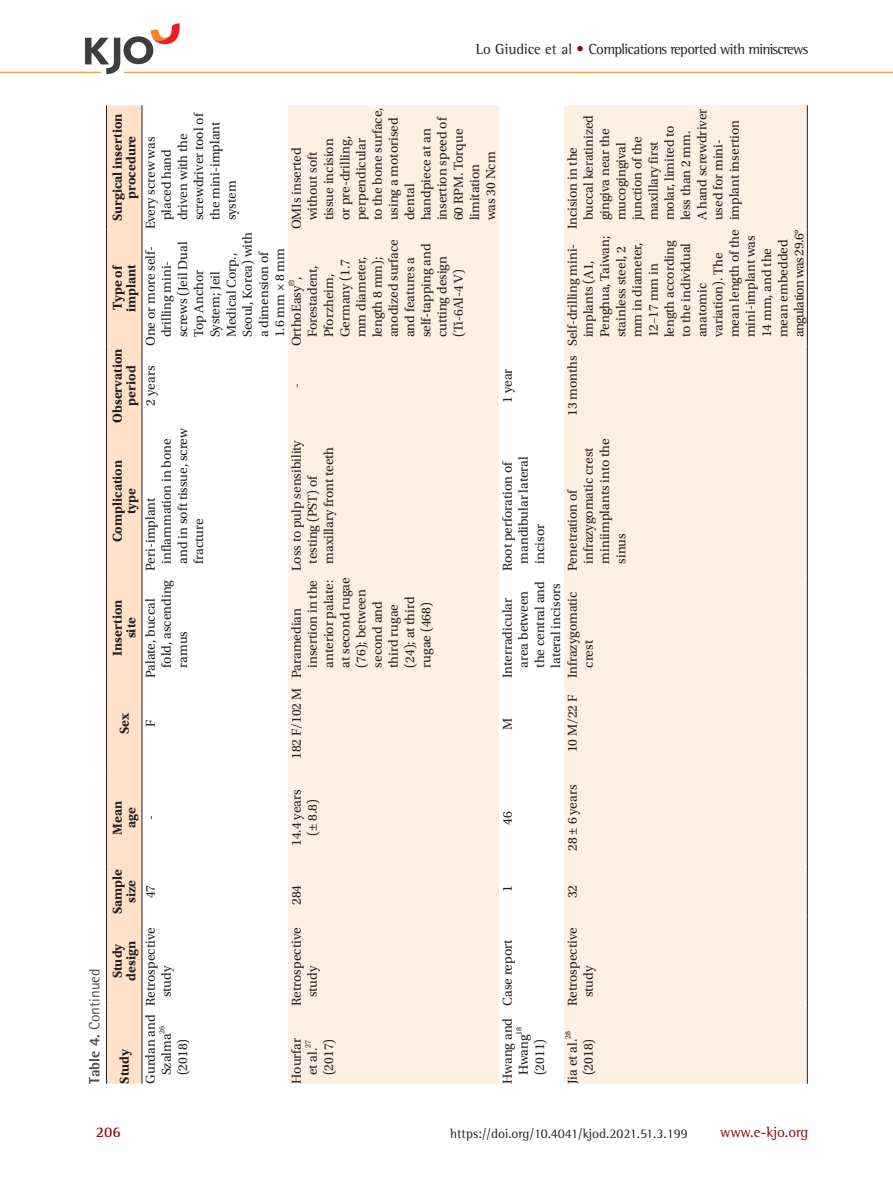
<style>
.page{position:relative;width:893px;height:1191px;background:#fff}
.page>*{position:absolute;margin:0;border:0;box-sizing:border-box;transform-origin:0 0}
.t1{font:15px "Rotis Semi Serif Std";letter-spacing:-.04em;color:#231f20}
.t2{font:15px "Rotis Semi Sans Std";color:#4b4c4d}
.t3{font:15px "Rotis Semi Serif Std";color:#920407}
.t4{font:700 15px "Rotis Semi Serif Std";color:#920407}
.t5{font:13.5px/16.2px "Utopia Std";color:#231f20}
.t6{font:700 13.5px/13.5px "Utopia Std";color:#231f20;text-align:center}
.t7{font:13.5px "Rotis Semi Serif Std";color:#231f20}
.t8{font:7.8px "Utopia Std";color:#231f20}
.t9{font:7.8px "Dotum";color:#231f20}
.s1{color:#920407}
.s2{font-weight:800}
</style>
<div class="page">
<hr style="left:0;top:72px;width:893px;height:1px;background:#f58220">
<svg style="left:85px;top:23px;width:95px;height:51px"></svg>
<div style="left:107px;top:105px;width:35px;height:978px;background:#fee1c8"></div>
<svg style="left:288px;top:105px;width:519px;height:978px;background:#fef1e5"></svg>
<hr style="left:142px;top:1005px;width:1px;height:78px;background:#231f20">
<hr style="left:142px;top:916px;width:1px;height:89px;background:#231f20">
<hr style="left:142px;top:866px;width:1px;height:50px;background:#231f20">
<hr style="left:142px;top:769px;width:1px;height:97px;background:#231f20">
<hr style="left:142px;top:678px;width:1px;height:91px;background:#231f20">
<hr style="left:142px;top:577px;width:1px;height:101px;background:#231f20">
<hr style="left:142px;top:425px;width:1px;height:152px;background:#231f20">
<hr style="left:142px;top:346px;width:1px;height:79px;background:#231f20">
<hr style="left:142px;top:229px;width:1px;height:117px;background:#231f20">
<hr style="left:142px;top:105px;width:1px;height:124px;background:#231f20">
<hr style="left:106px;top:1005px;width:1px;height:78px;background:#231f20">
<hr style="left:106px;top:916px;width:1px;height:89px;background:#231f20">
<hr style="left:106px;top:866px;width:1px;height:50px;background:#231f20">
<hr style="left:106px;top:769px;width:1px;height:97px;background:#231f20">
<hr style="left:106px;top:678px;width:1px;height:91px;background:#231f20">
<hr style="left:106px;top:577px;width:1px;height:101px;background:#231f20">
<hr style="left:106px;top:425px;width:1px;height:152px;background:#231f20">
<hr style="left:106px;top:346px;width:1px;height:79px;background:#231f20">
<hr style="left:106px;top:229px;width:1px;height:117px;background:#231f20">
<hr style="left:106px;top:105px;width:1px;height:124px;background:#231f20">
<hr style="left:807px;top:1005px;width:1px;height:78px;background:#231f20">
<hr style="left:807px;top:916px;width:1px;height:89px;background:#231f20">
<hr style="left:807px;top:866px;width:1px;height:50px;background:#231f20">
<hr style="left:807px;top:769px;width:1px;height:97px;background:#231f20">
<hr style="left:807px;top:678px;width:1px;height:91px;background:#231f20">
<hr style="left:807px;top:577px;width:1px;height:101px;background:#231f20">
<hr style="left:807px;top:425px;width:1px;height:152px;background:#231f20">
<hr style="left:807px;top:346px;width:1px;height:79px;background:#231f20">
<hr style="left:807px;top:229px;width:1px;height:117px;background:#231f20">
<hr style="left:807px;top:105px;width:1px;height:124px;background:#231f20">
<p class="t1" style="left:476px;top:40px;width:334px">Lo Giudice et al <span class="s1">•</span> Complications reported with miniscrews</p>
<p class="t5" style="left:142px;top:220px;width:109px;text-indent:-9px;rotate:-90deg">Every screw was placed hand driven with the screwdriver tool of the mini‑implant system</p>
<p class="t6" style="left:111px;top:221px;width:109px;rotate:-90deg">Surgical insertion procedure</p>
<p class="t5" style="left:289px;top:220px;width:114px;text-indent:-9px;rotate:-90deg">OMIs inserted without soft<br>tissue incision<br>or pre-drilling, perpendicular<br>to the bone surface, using a motorised dental<br>handpiece at an insertion speed of<br>60 RPM. Torque limitation<br>was 30 Ncm</p>
<p class="t5" style="left:142px;top:337px;width:107px;text-indent:-9px;rotate:-90deg">One or more self&shy;drilling mini&shy;screws (Jeil Dual<br>Top Anchor<br>System; Jeil<br>Medical Corp.,<br>Seoul, Korea) with a dimension of<br>1.6 mm × 8 mm</p>
<p class="t5" style="left:305px;top:337px;width:100px;rotate:-90deg">Forestadent,<br>Pforzheim,<br>Germany (1.7 mm diameter, length 8 mm); anodized surface and features a self-tapping and cutting design (Ti-6Al-4 V)</p>
<p class="t6" style="left:111px;top:312px;width:49px;text-align:left;rotate:-90deg">Type of implant</p>
<p class="t5" style="left:289px;top:346px;width:72px;rotate:-90deg">OrthoEasy ,</p>
<p class="t9" style="left:288px;top:286px;width:8px;rotate:-90deg">®</p>
<p class="t6" style="left:111px;top:423px;width:76px;rotate:-90deg">Observation period</p>
<p class="t5" style="left:142px;top:405px;width:41px;rotate:-90deg">2 years</p>
<p class="t5" style="left:142px;top:563px;width:137px;text-indent:-8px;rotate:-90deg">Peri-implant inflammation in bone and in soft tissue, screw fracture</p>
<p class="t6" style="left:111px;top:542px;width:84px;rotate:-90deg">Complication type</p>
<p class="t5" style="left:289px;top:388px;width:6px;rotate:-90deg">-</p>
<p class="t5" style="left:289px;top:563px;width:125px;text-indent:-8px;rotate:-90deg">Loss to pulp sensibility testing (PST) of maxillary front teeth</p>
<p class="t5" style="left:499px;top:403px;width:36px;rotate:-90deg">1 year</p>
<p class="t5" style="left:499px;top:563px;width:109px;text-indent:-8px;rotate:-90deg">Root perforation of mandibular lateral incisor</p>
<p class="t5" style="left:564px;top:220px;width:113px;text-indent:-9px;rotate:-90deg">Incision in the buccal keratinized gingiva near the mucogingival junction of the maxillary first molar, limited to less than 2 mm.<br>A hand screwdriver used for mini&shy;implant insertion</p>
<p class="t5" style="left:564px;top:337px;width:109px;text-indent:-79px;rotate:-90deg">13 months Self-drilling mini&shy;implants (A1,<br>Penghua, Taiwan; stainless steel, 2 mm in diameter,<br>12–17 mm in length according to the individual anatomic variation). The mean length of the mini-implant was<br>14 mm, and the mean embedded angulation was 29.6°</p>
<p class="t5" style="left:564px;top:563px;width:127px;text-indent:-8px;rotate:-90deg">Penetration of infrazygomatic crest miniimplants into the sinus</p>
<p class="t6" style="left:111px;top:655px;width:58px;rotate:-90deg">Insertion site</p>
<p class="t5" style="left:142px;top:667px;width:89px;text-indent:-11px;rotate:-90deg">Palate, buccal fold, ascending ramus</p>
<p class="t6" style="left:118px;top:734px;width:23px;rotate:-90deg">Sex</p>
<p class="t5" style="left:142px;top:727px;width:9px;rotate:-90deg">F</p>
<p class="t6" style="left:111px;top:834px;width:35px;rotate:-90deg">Mean age</p>
<p class="t5" style="left:142px;top:820px;width:6px;rotate:-90deg">-</p>
<p class="t2" style="left:86px;top:1083px;width:117px;rotate:-90deg"><span class="s2">Table 4.</span> Continued</p>
<p class="t6" style="left:111px;top:914px;width:47px;rotate:-90deg">Sample size</p>
<p class="t5" style="left:142px;top:898px;width:15px;rotate:-90deg">47</p>
<p class="t5" style="left:142px;top:997px;width:71px;text-indent:-8px;rotate:-90deg">Retrospective study</p>
<p class="t6" style="left:111px;top:981px;width:41px;text-align:left;rotate:-90deg">Study design</p>
<p class="t6" style="left:118px;top:1083px;width:36px;rotate:-90deg">Study</p>
<p class="t5" style="left:142px;top:1075px;width:62px;text-indent:-8px;rotate:-90deg">Gurdan and<br>Szalma</p>
<p class="t8" style="left:158px;top:1033px;width:9px;rotate:-90deg">26</p>
<p class="t5" style="left:175px;top:1075px;width:38px;rotate:-90deg">(2018)</p>
<p class="t5" style="left:289px;top:667px;width:92px;text-indent:-91px;rotate:-90deg">182 F/102 M Paramedian insertion in the anterior palate: at second rugae (76); between second and third rugae (24); at third rugae (468)</p>
<p class="t5" style="left:289px;top:846px;width:58px;text-align:center;rotate:-90deg">14.4 years (± 8.8)</p>
<p class="t5" style="left:289px;top:905px;width:22px;rotate:-90deg">284</p>
<p class="t5" style="left:289px;top:997px;width:71px;text-indent:-8px;rotate:-90deg">Retrospective study</p>
<p class="t5" style="left:289px;top:1083px;width:47px;text-align:center;rotate:-90deg">Hourfar et al.</p>
<p class="t8" style="left:304px;top:1048px;width:9px;rotate:-90deg">27</p>
<p class="t5" style="left:321px;top:1075px;width:38px;rotate:-90deg">(2017)</p>
<p class="t5" style="left:499px;top:667px;width:88px;text-indent:-11px;rotate:-90deg">Interradicular area between the central and lateral incisors</p>
<p class="t5" style="left:564px;top:667px;width:78px;text-indent:-85px;rotate:-90deg">10 M/22 F Infrazygomatic crest</p>
<p class="t5" style="left:499px;top:729px;width:14px;rotate:-90deg">M</p>
<p class="t5" style="left:499px;top:824px;width:15px;rotate:-90deg">46</p>
<p class="t5" style="left:499px;top:891px;width:8px;rotate:-90deg">1</p>
<p class="t5" style="left:499px;top:1005px;width:68px;rotate:-90deg">Case report</p>
<p class="t5" style="left:499px;top:1075px;width:59px;text-indent:-8px;rotate:-90deg">Hwang and<br>Hwang</p>
<p class="t8" style="left:515px;top:1034px;width:9px;rotate:-90deg">18</p>
<p class="t5" style="left:532px;top:1075px;width:38px;rotate:-90deg">(2011)</p>
<p class="t5" style="left:564px;top:851px;width:68px;rotate:-90deg">28 ± 6 years</p>
<p class="t5" style="left:564px;top:898px;width:15px;rotate:-90deg">32</p>
<p class="t5" style="left:564px;top:997px;width:71px;text-indent:-8px;rotate:-90deg">Retrospective study</p>
<p class="t8" style="left:564px;top:1039px;width:9px;rotate:-90deg">28</p>
<p class="t5" style="left:581px;top:1075px;width:38px;rotate:-90deg">(2018)</p>
<p class="t5" style="left:564px;top:1083px;width:46px;rotate:-90deg">Jia et al.</p>
<p class="t4" style="left:96px;top:1122px;width:27px">206</p>
<p class="t7" style="left:450px;top:1125px;width:239px">https://doi.org/10.4041/kjod.2021.51.3.199</p>
<p class="t3" style="left:720px;top:1122px;width:90px">www.e-kjo.org</p>
</div>
